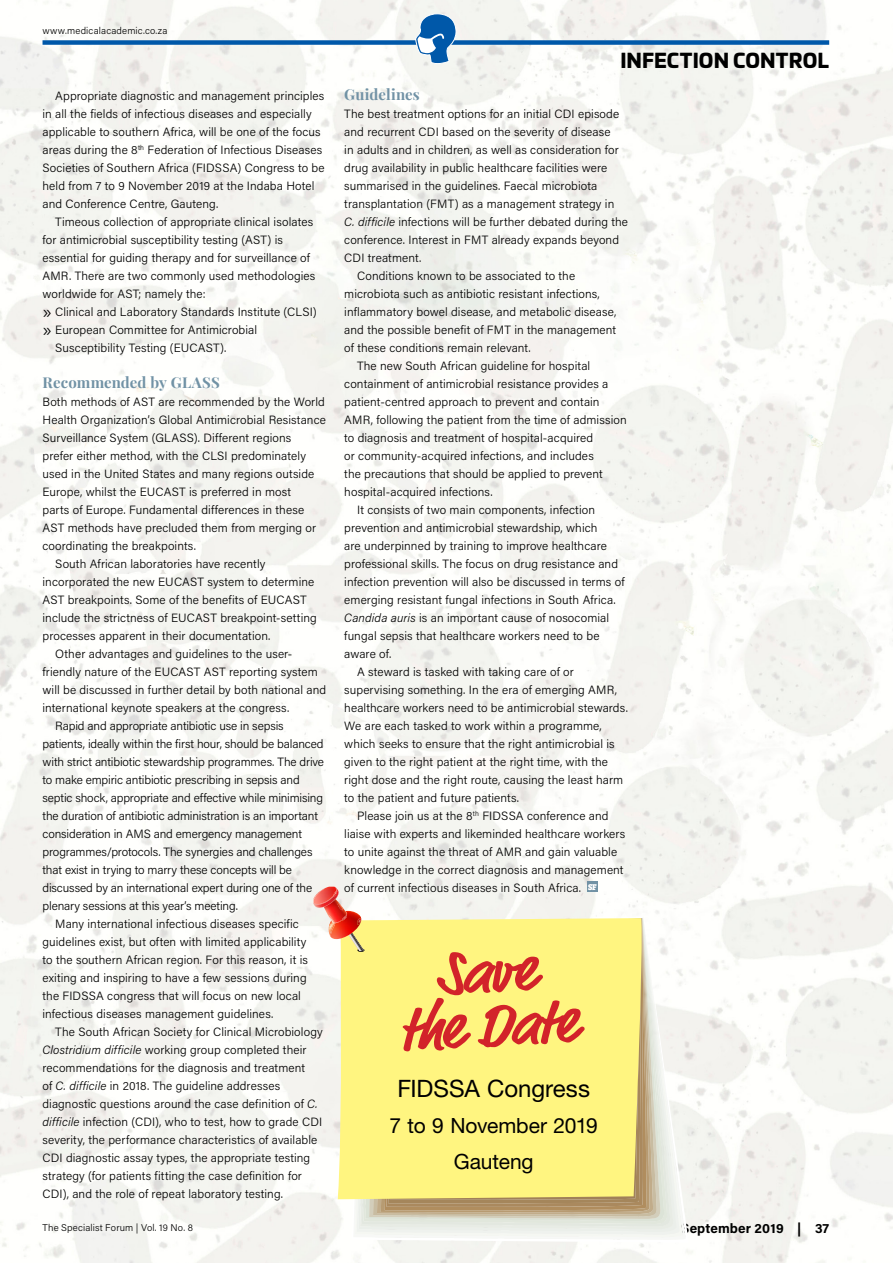
<style>
.page{position:relative;width:893px;height:1263px;background:#fff}
.page>*{position:absolute;margin:0;border:0;box-sizing:border-box;transform-origin:0 0}
.Figure_heading{font:700 63px/54px "Market Pro";color:#d2232a;text-align:center}
.Infographic_heading{font:24px "Helvetica Neue LT Std";letter-spacing:-.005em;color:#000}
.Infographic_subhead{font:21px "Helvetica Neue LT Std";letter-spacing:-.005em;color:#000}
.Strap_main{font:900 19.5px "Univia Pro";letter-spacing:.005em;color:#000}
.Subhead_1{font:700 15px "Playfair Display";letter-spacing:.005em;color:#7192a5}
.Strap_www{font:700 13.5px "Acumin Pro";letter-spacing:.01em;color:#000}
.Body{font:300 12px/18px "Acumin Pro";letter-spacing:.01em;color:#000}
.Body_1st{font:300 12px/18px "Acumin Pro";letter-spacing:.01em;color:#000}
.Body-2{font:300 12px/18px "Acumin Pro";letter-spacing:-.01em;color:#000}
.Strap_www-2{font:300 9.75px "Acumin Pro";letter-spacing:.015em;color:#000}
.Reference{font:900 9px "Alegreya";color:#fff;scale:.9 1}
.s1{font-size:18px}
.s2{font-style:italic}
</style>
<div class="page">
<img style="left:0;top:0;width:893px;height:1263px">
<div style="left:43px;top:40px;width:786px;height:5px;background:#0058a9"></div>
<svg style="left:415px;top:13px;width:42px;height:53px"></svg>
<svg style="left:365px;top:918px;width:300px;height:303px"></svg>
<svg style="left:369px;top:918px;width:292px;height:301px"></svg>
<svg style="left:373px;top:918px;width:284px;height:298px"></svg>
<svg style="left:385px;top:918px;width:263px;height:292px;background:#b59a73"></svg>
<div style="left:338px;top:918px;width:306px;height:281px;background:#fff580"></div>
<svg style="left:314px;top:887px;width:50px;height:65px"></svg>
<div style="left:587px;top:881px;width:11px;height:11px;background:#7192a5"></div>
<p class="Strap_www-2" style="left:43px;top:24px;width:126px">www.medicalacademic.co.za</p>
<p class="Body" style="left:43px;top:87px;width:284px;text-indent:13px">Appropriate diagnostic and management principles in all the fields of infectious diseases and especially applicable to southern Africa, will be one of the focus areas during the 8<sup>th</sup> Federation of Infectious Diseases Societies of Southern Africa (FIDSSA) Congress to be held from 7 to 9 November 2019 at the Indaba Hotel and Conference Centre, Gauteng.</p>
<p class="Body" style="left:43px;top:213px;width:274px;text-indent:13px">Timeous collection of appropriate clinical isolates for antimicrobial susceptibility testing (AST) is essential for guiding therapy and for surveillance of AMR. There are two commonly used methodologies worldwide for AST; namely the:</p>
<p class="Body" style="left:43px;top:303px;width:276px"><span class="s1">»</span> Clinical and Laboratory Standards Institute (CLSI)</p>
<p class="Body" style="left:55px;top:321px;width:203px;text-indent:-13px"><span class="s1">»</span> European Committee for Antimicrobial<br>Susceptibility Testing (EUCAST).</p>
<p class="Subhead_1" style="left:43px;top:373px;width:179px">Recommended by GLASS</p>
<p class="Body_1st" style="left:43px;top:393px;width:285px">Both methods of AST are recommended by the World Health Organization’s Global Antimicrobial Resistance Surveillance System (GLASS). Different regions<br>prefer either method, with the CLSI predominately used in the United States and many regions outside Europe, whilst the EUCAST is preferred in most<br>parts of Europe. Fundamental differences in these AST methods have precluded them from merging or coordinating the breakpoints.</p>
<p class="Body" style="left:43px;top:555px;width:276px;text-indent:13px">South African laboratories have recently incorporated the new EUCAST system to determine AST breakpoints. Some of the benefits of EUCAST include the strictness of EUCAST breakpoint-setting processes apparent in their documentation.</p>
<p class="Body" style="left:43px;top:645px;width:285px;text-indent:13px">Other advantages and guidelines to the user&shy;friendly nature of the EUCAST AST reporting system will be discussed in further detail by both national and international keynote speakers at the congress.</p>
<p class="Body-2" style="left:43px;top:717px;width:283px;text-indent:13px">Rapid and appropriate antibiotic use in sepsis patients, ideally within the first hour, should be balanced with strict antibiotic stewardship programmes. The drive to make empiric antibiotic prescribing in sepsis and septic shock, appropriate and effective while minimising the duration of antibiotic administration is an important consideration in AMS and emergency management programmes/protocols. The synergies and challenges that exist in trying to marry these concepts will be discussed by an international expert during one of the plenary sessions at this year’s meeting.</p>
<p class="Body" style="left:43px;top:915px;width:267px;text-indent:13px">Many international infectious diseases specific guidelines exist, but often with limited applicability to the southern African region. For this reason, it is exiting and inspiring to have a few sessions during the FIDSSA congress that will focus on new local infectious diseases management guidelines.</p>
<p class="Body" style="left:43px;top:1023px;width:282px;text-indent:13px">The South African Society for Clinical Microbiology <span class="s2">Clostridium difficile</span> working group completed their recommendations for the diagnosis and treatment<br>of <span class="s2">C. difficile</span> in 2018. The guideline addresses diagnostic questions around the case definition of <span class="s2">C. difficile</span> infection (CDI), who to test, how to grade CDI severity, the performance characteristics of available CDI diagnostic assay types, the appropriate testing strategy (for patients fitting the case definition for CDI), and the role of repeat laboratory testing.</p>
<p class="Strap_main" style="left:620px;top:44px;width:210px">INFECTION CONTROL</p>
<p class="Subhead_1" style="left:344px;top:85px;width:77px">Guidelines</p>
<p class="Body_1st" style="left:344px;top:104px;width:285px">The best treatment options for an initial CDI episode and recurrent CDI based on the severity of disease<br>in adults and in children, as well as consideration for drug availability in public healthcare facilities were summarised in the guidelines. Faecal microbiota transplantation (FMT) as a management strategy in<br><span class="s2">C. difficile</span> infections will be further debated during the conference. Interest in FMT already expands beyond CDI treatment.</p>
<p class="Body" style="left:344px;top:266px;width:274px;text-indent:13px">Conditions known to be associated to the microbiota such as antibiotic resistant infections, inflammatory bowel disease, and metabolic disease, and the possible benefit of FMT in the management of these conditions remain relevant.</p>
<p class="Body" style="left:344px;top:356px;width:284px;text-indent:13px">The new South African guideline for hospital containment of antimicrobial resistance provides a patient-centred approach to prevent and contain AMR, following the patient from the time of admission to diagnosis and treatment of hospital-acquired<br>or community-acquired infections, and includes<br>the precautions that should be applied to prevent hospital-acquired infections.</p>
<p class="Body" style="left:344px;top:500px;width:282px;text-indent:13px">It consists of two main components, infection prevention and antimicrobial stewardship, which<br>are underpinned by training to improve healthcare professional skills. The focus on drug resistance and infection prevention will also be discussed in terms of emerging resistant fungal infections in South Africa.<br><span class="s2">Candida auris</span> is an important cause of nosocomial fungal sepsis that healthcare workers need to be aware of.</p>
<p class="Body" style="left:344px;top:662px;width:285px;text-indent:13px">A steward is tasked with taking care of or supervising something. In the era of emerging AMR, healthcare workers need to be antimicrobial stewards.<br>We are each tasked to work within a programme, which seeks to ensure that the right antimicrobial is given to the right patient at the right time, with the right dose and the right route, causing the least harm to the patient and future patients.</p>
<p class="Body" style="left:344px;top:806px;width:282px;text-indent:13px">Please join us at the 8<sup>th</sup> FIDSSA conference and liaise with experts and likeminded healthcare workers to unite against the threat of AMR and gain valuable knowledge in the correct diagnosis and management of current infectious diseases in South Africa.</p>
<p class="Reference" style="left:588px;top:880px;width:11px">SF</p>
<p class="Figure_heading" style="left:396px;top:951px;width:178px;rotate:-3deg">Save the Date</p>
<p class="Infographic_heading" style="left:397px;top:1074px;width:194px">FIDSSA Congress</p>
<p class="Infographic_subhead" style="left:390px;top:1113px;width:210px">7 to 9 November 2019</p>
<p class="Infographic_subhead" style="left:454px;top:1149px;width:81px">Gauteng</p>
<p class="Strap_www-2" style="left:43px;top:1221px;width:152px">The Specialist Forum | Vol. 19 No. 8</p>
<p class="Strap_www" style="left:681px;top:1219px;width:150px">September 2019 | 37</p>
</div>
